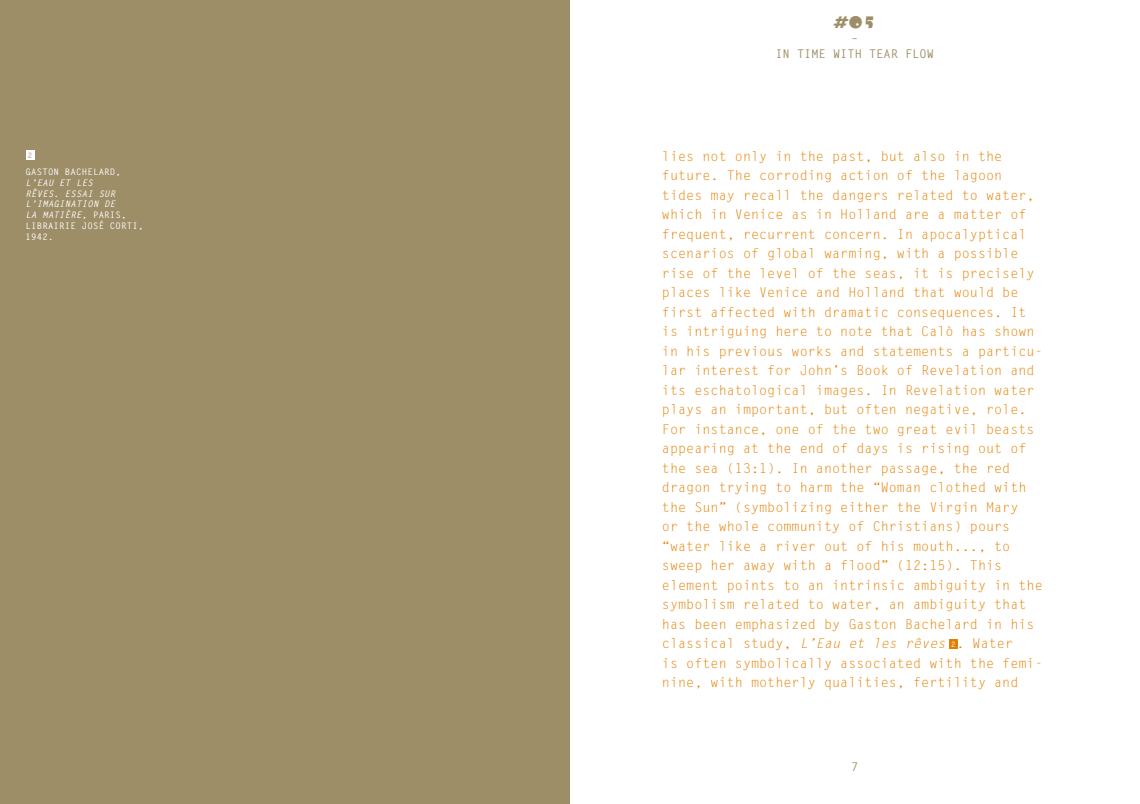
<style>
.page{position:relative;width:1140px;height:804px;background:#fff}
.page>*{position:absolute;margin:0;border:0;box-sizing:border-box;transform-origin:0 0}
.t1{font:16.5px "Beesknees Std";color:#9d8e68}
.t2{font:13.5px/19.5px "Letter Gothic Std";color:#e28000}
.t3{font:700 12px/15px "Letter Gothic Std";color:#9d8e68;text-align:center}
.t4{font:italic 700 9px/10.8px "Letter Gothic Std";letter-spacing:.025em;color:#fff}
.t5{font:700 9px/10.8px "Letter Gothic Std";letter-spacing:.025em;color:#fff}
.t6{font:700 7.5px "Letter Gothic Std";color:#9d8e68}
.t7{font:700 7.5px "Letter Gothic Std";color:#fff}
.s1{font-style:normal}
.s2{font-style:italic}
</style>
<div class="page">
<div style="left:0;top:0;width:570px;height:804px;background:#9d8e68"></div>
<div style="left:949px;top:639px;width:8px;height:10px;background:#e28000"></div>
<div style="left:26px;top:151px;width:8px;height:9px;background:#fff"></div>
<p class="t6" style="left:28px;top:150px;width:6px">2</p>
<p class="t5" style="left:26px;top:167px;width:97px">GASTON BACHELARD,</p>
<p class="t4" style="left:26px;top:177px;width:68px">L ’EAU ET LES<br>RÊVES. ESS</p>
<p class="t4" style="left:26px;top:188px;width:103px;text-indent:56px">AI SUR<br>L’IMAGINATION DE<br>LA MATIÈRE<span class="s1">, PARI S,<br>LIB</span></p>
<p class="t5" style="left:26px;top:221px;width:119px;text-indent:17px">RAI RI E JOSÉ CORTI ,<br>1942.</p>
<p class="t1" style="left:833px;top:12px;width:44px">#05</p>
<p class="t3" style="left:775px;top:32px;width:160px">–<br>IN TIME WITH TEAR FLOW</p>
<p class="t2" style="left:662px;top:146px;width:382px">lies not only in the past, but also in the future. The corroding action of the lagoon tides may recall the dangers related to water, which in Venice as in Holland are a matter of frequent, recurrent concern. In apocalyptical scenarios of global warming, with a possible rise of the level of the seas, it is precisely places like Venice and Holland that would be first affected with dramatic consequences. It is intriguing here to note that Calò has shown in his previous works and statements a particu&shy;lar interest for John’s Book of Revelation and its eschatological images. In Revelation water plays an important, but often negative, role.<br>For instance, one of the two great evil beasts appearing at the end of days is rising out of the sea (13:1). In another passage, the red dragon trying to harm the “Woman clothed with the Sun” (symbolizing either the Virgin Mary<br>or the whole community of Christians) pours “water like a river out of his mouth..., to sweep her away with a flood” (12:15). This element points to an intrinsic ambiguity in the symbolism related to water, an ambiguity that has been emphasized by Gaston Bachelard in his classical study, <span class="s2">L’Eau et les rêves</span> . Water<br>is often symbolically associated with the femi&shy;nine, with motherly qualities, fertility and</p>
<p class="t7" style="left:951px;top:639px;width:6px">2</p>
<p class="t3" style="left:851px;top:759px;width:9px">7</p>
</div>
